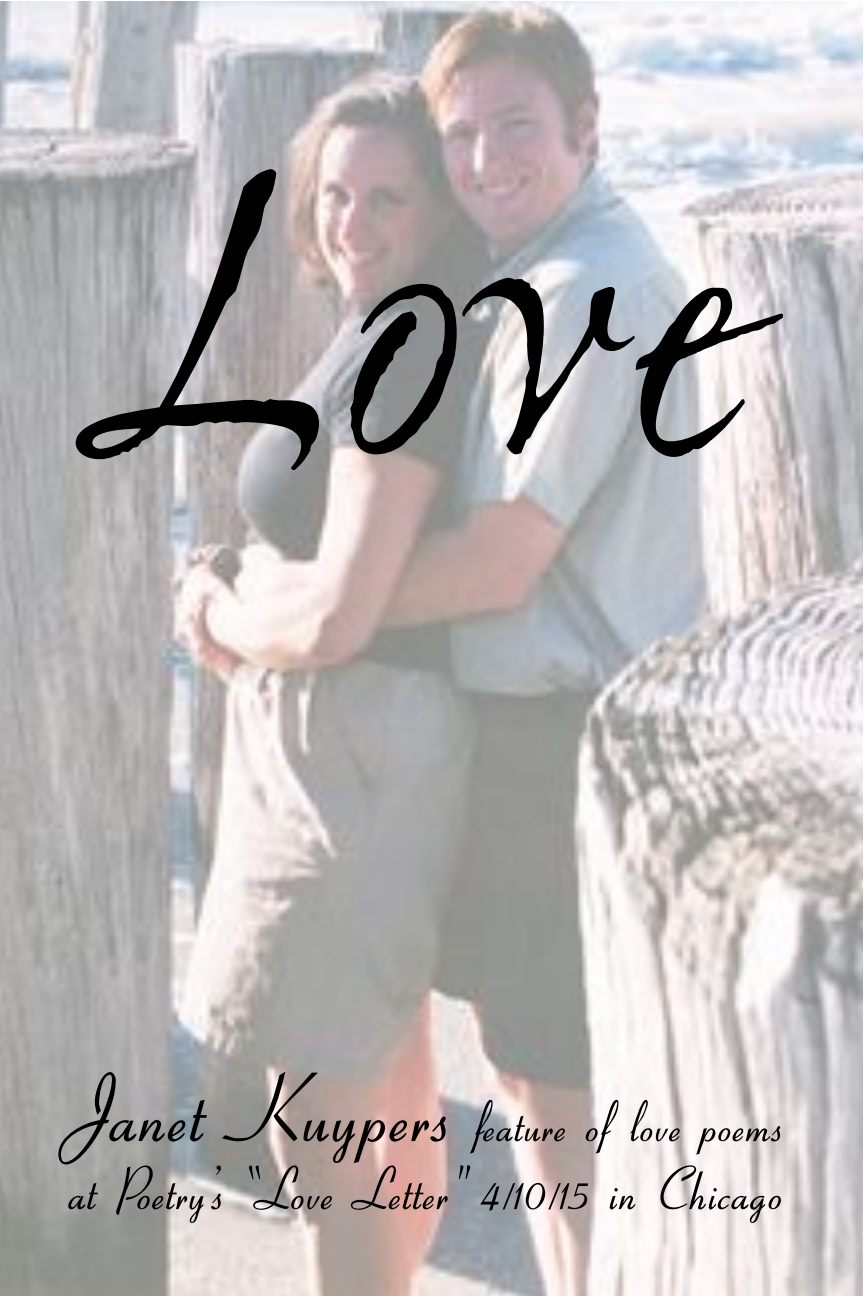
<style>
.page{position:relative;width:864px;height:1296px;background:#fff}
.page>*{position:absolute;margin:0;border:0;box-sizing:border-box;transform-origin:0 0}
.t1{font:436px "Ex Ponto";color:#000}
.t2{font:600 62px "Aspire";color:#000}
.t3{font:600 60px "Aspire";color:#000}
.s1{font-size:98px}
</style>
<div class="page">
<img style="left:0;top:2px;width:862px;height:1294px">
<h1 class="t1" style="left:74px;top:105px;width:677px">Love</h1>
<p class="t3" style="left:79px;top:1098px;width:713px"><span class="s1">Janet Kuypers</span> feature of love poems</p>
<p class="t2" style="left:75px;top:1165px;width:716px">at Poetry’s “Love Letter” 4/10/15 in Chicago</p>
</div>
